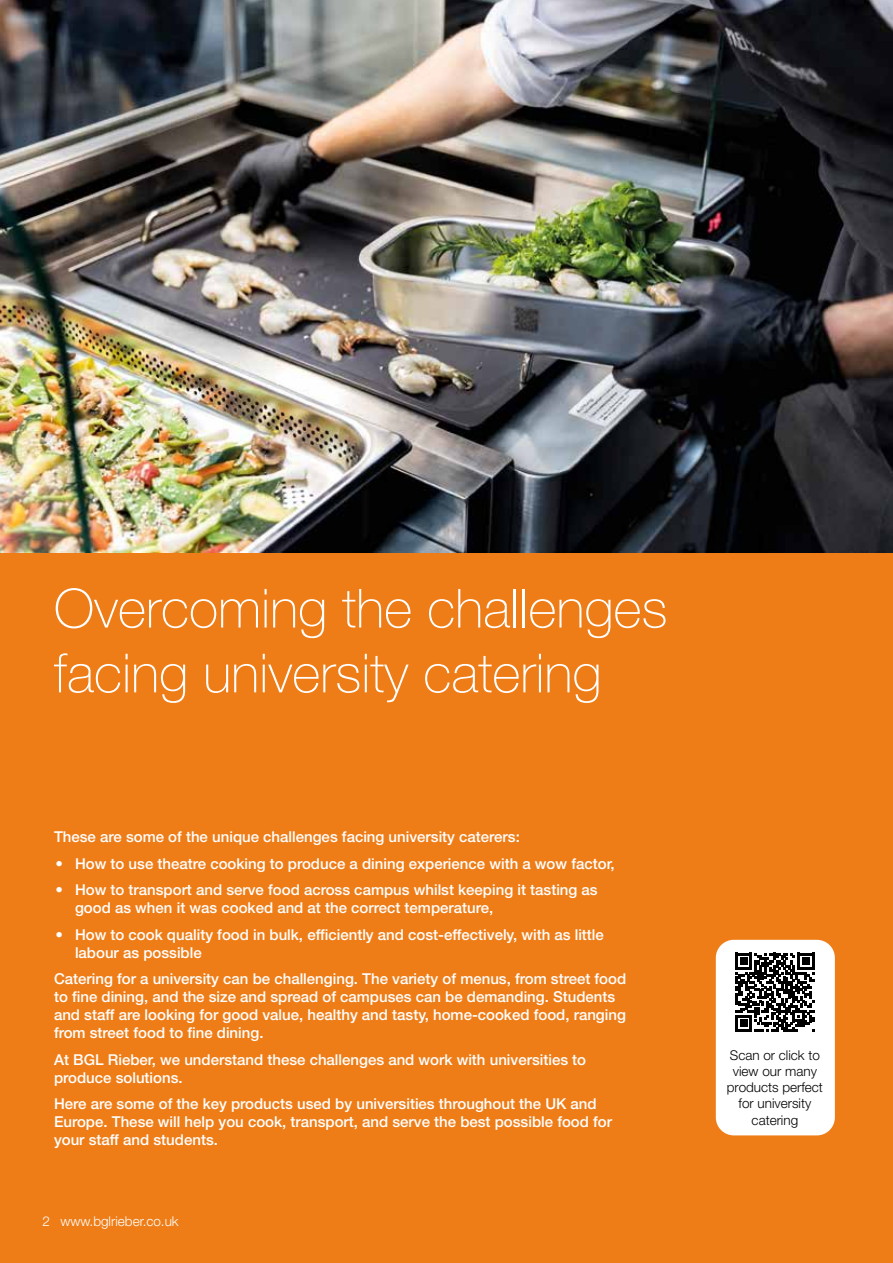
<style>
.page{position:relative;width:893px;height:1263px;background:#ef7d17}
.page>*{position:absolute;margin:0;border:0;box-sizing:border-box;transform-origin:0 0}
.t1{font:100 54px/64.8px "Helvetica Neue LT Std";color:#fff}
.t2{font:500 15px/18px "Helvetica Neue LT Std";color:#fff}
.t3{font:300 13.5px/16.2px "Helvetica Neue LT Std";color:#000;text-align:center}
.t4{font:300 13.5px "Helvetica Neue LT Std";color:#fff}
</style>
<div class="page">
<img style="left:0;top:0;width:893px;height:553px">
<div style="left:716px;top:940px;width:119px;height:195px;background:#fff;border-radius:18px"></div>
<svg style="left:735px;top:953px;width:79px;height:79px"></svg>
<h1 class="t1" style="left:54px;top:576px;width:615px">Overcoming the challenges facing university catering</h1>
<p class="t2" style="left:54px;top:827px;width:467px">These are some of the unique challenges facing university caterers:</p>
<p class="t2" style="left:56px;top:854px;width:561px">• How to use theatre cooking to produce a dining experience with a wow factor,</p>
<p class="t2" style="left:75px;top:880px;width:524px;text-indent:-20px">• How to transport and serve food across campus whilst keeping it tasting as good as when it was cooked and at the correct temperature,</p>
<p class="t2" style="left:75px;top:925px;width:530px;text-indent:-20px">• How to cook quality food in bulk, efficiently and cost-effectively, with as little labour as possible</p>
<p class="t2" style="left:54px;top:970px;width:574px">Catering for a university can be challenging. The variety of menus, from street food to fine dining, and the size and spread of campuses can be demanding. Students and staff are looking for good value, healthy and tasty, home-cooked food, ranging from street food to fine dining.</p>
<p class="t2" style="left:54px;top:1050px;width:534px">At BGL Rieber, we understand these challenges and work with universities to produce solutions.</p>
<p class="t2" style="left:54px;top:1095px;width:560px">Here are some of the key products used by universities throughout the UK and<br>Europe. These will help you cook, transport, and serve the best possible food for your staff and students.</p>
<p class="t4" style="left:43px;top:1213px;width:138px">2 www.bglrieber.co.uk</p>
<p class="t3" style="left:727px;top:1047px;width:98px">Scan or click to view our many products perfect for university catering</p>
</div>
